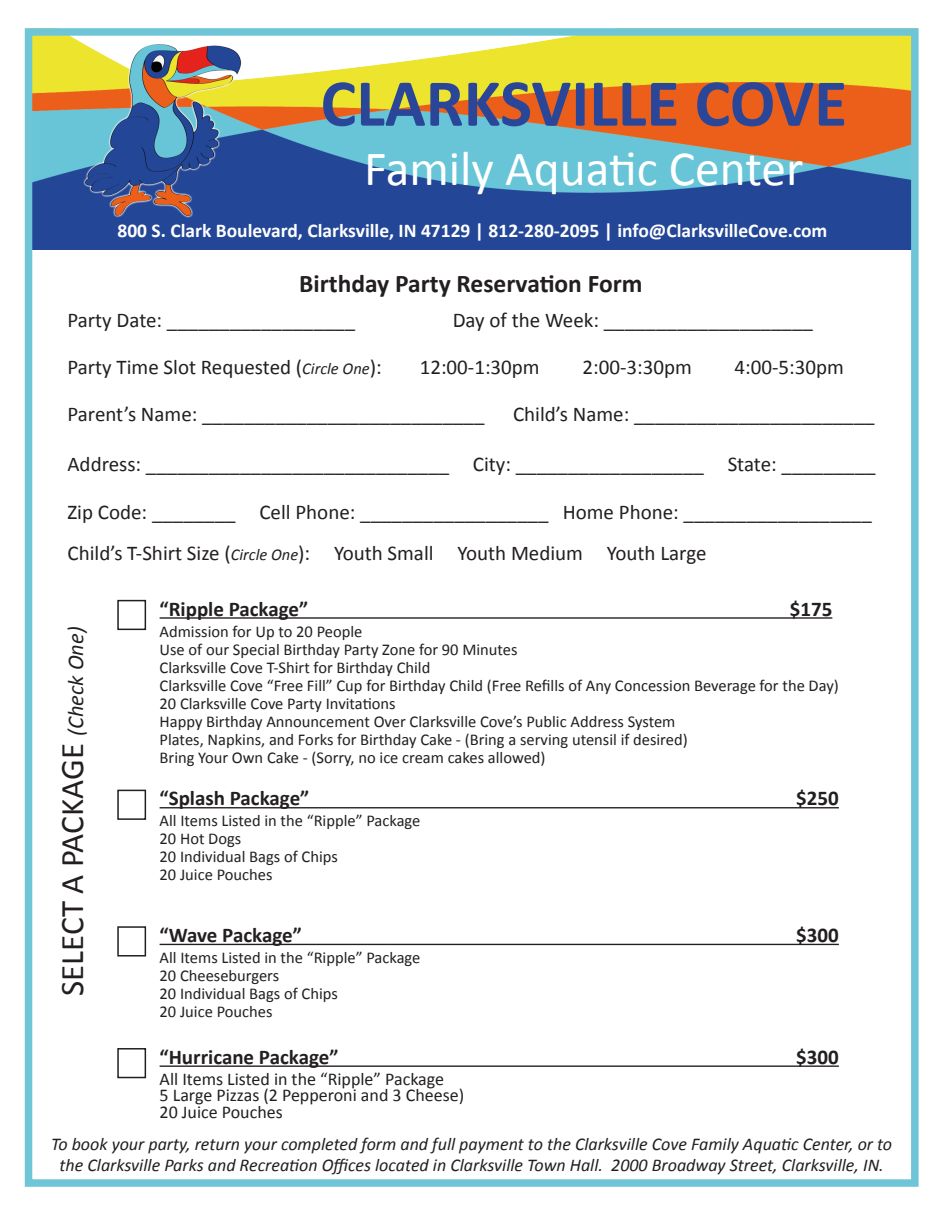
<style>
.page{position:relative;width:945px;height:1215px;background:#fff}
.page>*{position:absolute;margin:0;border:0;box-sizing:border-box;transform-origin:0 0}
.t1{font:700 67.5px "Calibri";color:#2a4698}
.t2{font:49.5px "Calibri";color:#fff}
.t3{font:33px "Calibri";color:#231f20}
.t4{font:700 25.5px "Calibri";color:#231f20}
.t5{font:21px "Calibri";color:#231f20}
.t6{font:700 21px "Calibri";color:#231f20}
.t7{font:700 19.5px "Calibri";color:#fff}
.t8{font:italic 18px/21px "Calibri";color:#231f20;text-align:center}
.t9{font:18px "Calibri";color:#231f20}
.t10{font:16.5px "Calibri";color:#231f20}
.s1{font-style:italic;font-size:16.5px}
.s2{font-style:italic;font-size:22.5px}
</style>
<div class="page">
<img style="left:34px;top:37px;width:876px;height:213px">
<hr style="left:160px;top:617px;width:672px;height:2px;background:#231f20">
<hr style="left:160px;top:807px;width:679px;height:1px;background:#231f20">
<hr style="left:160px;top:944px;width:679px;height:1px;background:#231f20">
<div style="left:117px;top:600px;width:29px;height:30px;border:2px solid #231f20"></div>
<div style="left:117px;top:926px;width:29px;height:31px;border:2px solid #231f20"></div>
<div style="left:117px;top:790px;width:29px;height:30px;border:2px solid #231f20"></div>
<img style="left:83px;top:41px;width:159px;height:178px">
<hr style="left:160px;top:1065px;width:679px;height:2px;background:#231f20">
<div style="left:117px;top:1048px;width:29px;height:30px;border:2px solid #231f20"></div>
<div style="left:25px;top:28px;width:894px;height:1159px;border:8px solid #6ec5d7"></div>
<p class="t1" style="left:321px;top:60px;width:528px">CLARKSVILLE COVE</p>
<p class="t2" style="left:364px;top:137px;width:441px">Family Aquatic Center</p>
<p class="t7" style="left:118px;top:218px;width:711px">800 S. Clark Boulevard, Clarksville, IN 47129 | 812-280-2095 | info@ClarksvilleCove.com</p>
<p class="t4" style="left:299px;top:267px;width:345px">Birthday Party Reservation Form</p>
<p class="t5" style="left:68px;top:306px;width:289px">Party Date: __________________</p>
<p class="t5" style="left:453px;top:306px;width:362px">Day of the Week: ____________________</p>
<p class="t5" style="left:68px;top:354px;width:316px">Party Time Slot Requested (<span class="s1">Circle One</span>):</p>
<p class="t5" style="left:420px;top:354px;width:122px">12:00-1:30pm</p>
<p class="t5" style="left:582px;top:354px;width:111px">2:00-3:30pm</p>
<p class="t5" style="left:735px;top:354px;width:111px">4:00-5:30pm</p>
<p class="t5" style="left:68px;top:401px;width:419px">Parent’s Name: ___________________________</p>
<p class="t5" style="left:513px;top:401px;width:363px">Child’s Name: _______________________</p>
<p class="t5" style="left:68px;top:451px;width:810px">Address: _____________________________ City: __________________ State: _________</p>
<p class="t5" style="left:68px;top:498px;width:806px">Zip Code: ________ Cell Phone: __________________ Home Phone: __________________</p>
<p class="t5" style="left:68px;top:540px;width:641px">Child’s T-Shirt Size (<span class="s1">Circle One</span>): Youth Small Youth Medium Youth Large</p>
<p class="t6" style="left:160px;top:595px;width:150px">“Ripple Package”</p>
<p class="t6" style="left:790px;top:595px;width:44px">$175</p>
<p class="t10" style="left:160px;top:621px;width:204px">Admission for Up to 20 People</p>
<p class="t10" style="left:160px;top:639px;width:360px">Use of our Special Birthday Party Zone for 90 Minutes</p>
<p class="t10" style="left:160px;top:657px;width:272px">Clarksville Cove T-Shirt for Birthday Child</p>
<p class="t10" style="left:160px;top:675px;width:681px">Clarksville Cove “Free Fill” Cup for Birthday Child (Free Refills of Any Concession Beverage for the Day)</p>
<p class="t10" style="left:160px;top:693px;width:238px">20 Clarksville Cove Party Invitations</p>
<p class="t10" style="left:160px;top:711px;width:517px">Happy Birthday Announcement Over Clarksville Cove’s Public Address System</p>
<p class="t10" style="left:160px;top:729px;width:530px">Plates, Napkins, and Forks for Birthday Cake - (Bring a serving utensil if desired)</p>
<p class="t10" style="left:160px;top:747px;width:387px">Bring Your Own Cake - (Sorry, no ice cream cakes allowed)</p>
<p class="t6" style="left:160px;top:785px;width:151px">“Splash Package”</p>
<p class="t6" style="left:796px;top:785px;width:44px">$250</p>
<p class="t10" style="left:160px;top:810px;width:262px">All Items Listed in the “Ripple” Package</p>
<p class="t10" style="left:160px;top:828px;width:83px">20 Hot Dogs</p>
<p class="t10" style="left:160px;top:846px;width:180px">20 Individual Bags of Chips</p>
<p class="t10" style="left:160px;top:864px;width:114px">20 Juice Pouches</p>
<p class="t3" style="left:51px;top:996px;width:371px;rotate:-90deg">SELECT A PACKAGE <span class="s2">(Check One)</span></p>
<p class="t6" style="left:160px;top:922px;width:144px">“Wave Package”</p>
<p class="t6" style="left:796px;top:922px;width:44px">$300</p>
<p class="t10" style="left:160px;top:947px;width:262px">All Items Listed in the “Ripple” Package</p>
<p class="t10" style="left:160px;top:965px;width:121px">20 Cheeseburgers</p>
<p class="t10" style="left:160px;top:983px;width:180px">20 Individual Bags of Chips</p>
<p class="t10" style="left:160px;top:1001px;width:114px">20 Juice Pouches</p>
<p class="t6" style="left:160px;top:1043px;width:180px">“Hurricane Package”</p>
<p class="t6" style="left:796px;top:1043px;width:44px">$300</p>
<p class="t9" style="left:160px;top:1067px;width:286px">All Items Listed in the “Ripple” Package</p>
<p class="t9" style="left:160px;top:1084px;width:306px">5 Large Pizzas (2 Pepperoni and 3 Cheese)</p>
<p class="t9" style="left:160px;top:1100px;width:125px">20 Juice Pouches</p>
<p class="t8" style="left:51px;top:1133px;width:843px">To book your party, return your completed form and full payment to the Clarksville Cove Family Aquatic Center, or to the Clarksville Parks and Recreation Offices located in Clarksville Town Hall. 2000 Broadway Street, Clarksville, IN.</p>
</div>
